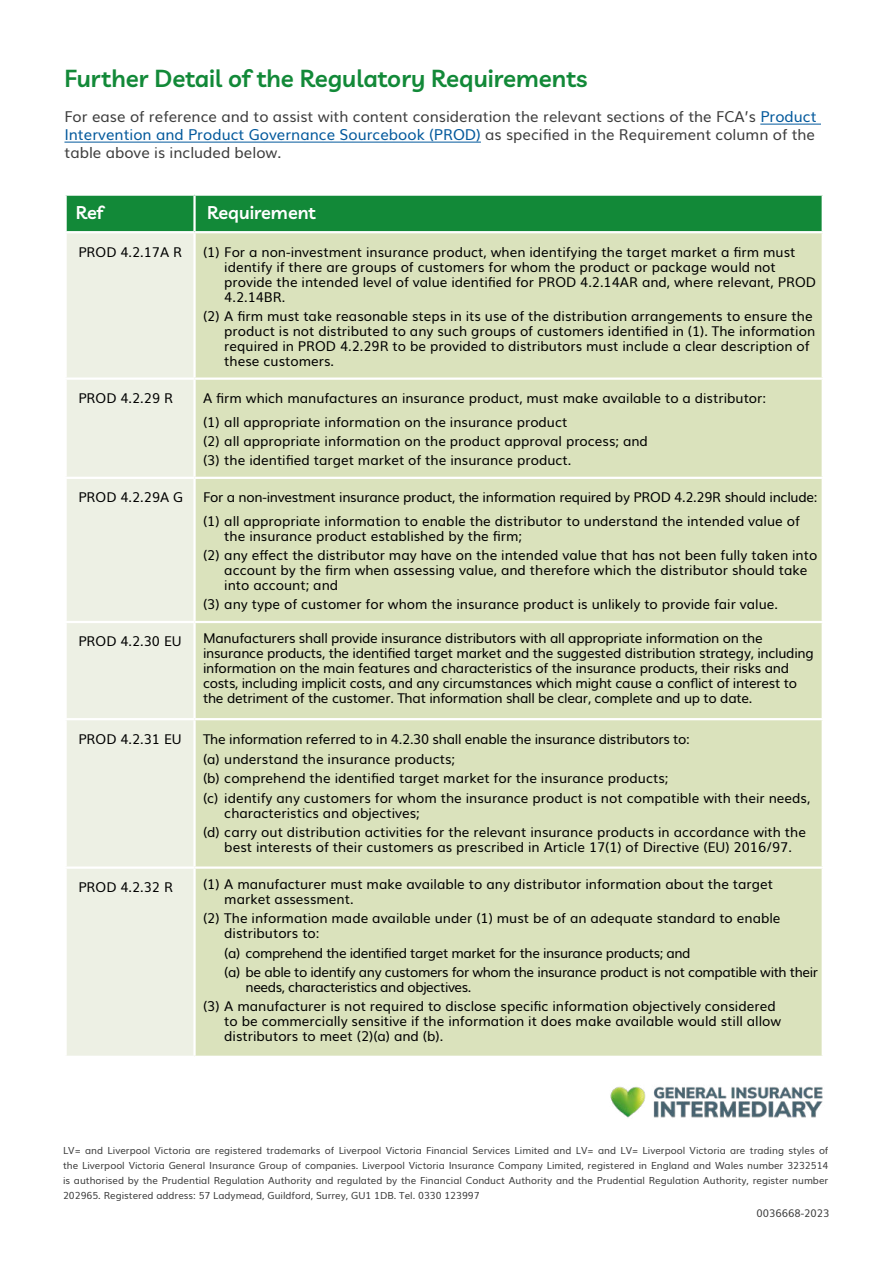
<style>
.page{position:relative;width:893px;height:1263px;background:#fff}
.page>*{position:absolute;margin:0;border:0;box-sizing:border-box;transform-origin:0 0}
.t1{font:600 24px "Livvic";color:#128938}
.t2{font:600 18px "Livvic";color:#fff}
.t3{font:15px/18px "Muli";color:#3d3d3d;text-align:justify}
.t4{font:13.5px/15px "Muli";color:#000}
.t5{font:13.5px/15px "Muli";letter-spacing:-.02em;color:#000}
.t6{font:13.5px/15px "Muli";letter-spacing:-.03em;color:#000}
.t7{font:10.5px "Muli";color:#3d3d3d}
.t8{font:9.75px/15px "Muli";color:#3d3d3d;text-align:justify}
.s1{color:#03599c}
</style>
<div class="page">
<img style="left:610px;top:1086px;width:213px;height:32px">
<hr style="left:760px;top:124px;width:61px;height:1px;background:#03599c">
<hr style="left:64px;top:142px;width:417px;height:1px;background:#03599c">
<div style="left:67px;top:196px;width:755px;height:35px;background:#128938"></div>
<div style="left:67px;top:233px;width:126px;height:823px;background:#edf0e4"></div>
<div style="left:196px;top:233px;width:626px;height:823px;background:#dae2bc"></div>
<hr style="left:64px;top:377px;width:131px;height:3px;background:#fff">
<hr style="left:64px;top:477px;width:131px;height:2px;background:#fff">
<hr style="left:64px;top:621px;width:131px;height:2px;background:#fff">
<hr style="left:64px;top:718px;width:131px;height:2px;background:#fff">
<hr style="left:64px;top:866px;width:131px;height:3px;background:#fff">
<hr style="left:195px;top:377px;width:629px;height:3px;background:#fff">
<hr style="left:195px;top:477px;width:629px;height:2px;background:#fff">
<hr style="left:195px;top:621px;width:629px;height:2px;background:#fff">
<hr style="left:195px;top:718px;width:629px;height:2px;background:#fff">
<hr style="left:195px;top:866px;width:629px;height:3px;background:#fff">
<hr style="left:193px;top:196px;width:3px;height:35px;background:#fff">
<p class="t1" style="left:64px;top:60px;width:524px">Further Detail of the Regulatory Requirements</p>
<p class="t3" style="left:64px;top:106px;width:754px">For ease of reference and to assist with content consideration the relevant sections of the FCA’s <span class="s1">Product Intervention and Product Governance Sourcebook (PROD)</span> as specified in the Requirement column of the table above is included below.</p>
<p class="t2" style="left:76px;top:199px;width:29px">Ref</p>
<p class="t2" style="left:207px;top:199px;width:110px">Requirement</p>
<p class="t4" style="left:78px;top:243px;width:105px">PROD 4.2.17A R</p>
<p class="t4" style="left:224px;top:243px;width:593px;text-indent:-21px">(1) For a non-investment insurance product, when identifying the target market a firm must identify if there are groups of customers for whom the product or package would not provide the intended level of value identified for PROD 4.2.14AR and, where relevant, PROD 4.2.14BR.</p>
<p class="t4" style="left:224px;top:307px;width:592px;text-indent:-21px">(2) A firm must take reasonable steps in its use of the distribution arrangements to ensure the product is not distributed to any such groups of customers identified in (1). The information required in PROD 4.2.29R to be provided to distributors must include a clear description of these customers.</p>
<p class="t4" style="left:78px;top:390px;width:96px">PROD 4.2.29 R</p>
<p class="t4" style="left:203px;top:390px;width:565px">A firm which manufactures an insurance product, must make available to a distributor:</p>
<p class="t4" style="left:203px;top:413px;width:366px">(1) all appropriate information on the insurance product</p>
<p class="t4" style="left:203px;top:432px;width:446px">(2) all appropriate information on the product approval process; and</p>
<p class="t4" style="left:203px;top:452px;width:370px">(3) the identified target market of the insurance product.</p>
<p class="t4" style="left:78px;top:489px;width:106px">PROD 4.2.29A G</p>
<p class="t5" style="left:203px;top:489px;width:616px">For a non-investment insurance product, the information required by PROD 4.2.29R should include:</p>
<p class="t4" style="left:224px;top:512px;width:577px;text-indent:-21px">(1) all appropriate information to enable the distributor to understand the intended value of the insurance product established by the firm;</p>
<p class="t4" style="left:224px;top:546px;width:595px;text-indent:-21px">(2) any effect the distributor may have on the intended value that has not been fully taken into account by the firm when assessing value, and therefore which the distributor should take into account; and</p>
<p class="t4" style="left:203px;top:596px;width:577px">(3) any type of customer for whom the insurance product is unlikely to provide fair value.</p>
<p class="t4" style="left:78px;top:633px;width:105px">PROD 4.2.30 EU</p>
<p class="t5" style="left:203px;top:630px;width:612px">Manufacturers shall provide insurance distributors with all appropriate information on the insurance products, the identified target market and the suggested distribution strategy, including information on the main features and characteristics of the insurance products, their risks and costs, including implicit costs, and any circumstances which might cause a conflict of interest to the detriment of the customer. That information shall be clear, complete and up to date.</p>
<p class="t4" style="left:78px;top:730px;width:105px">PROD 4.2.31 EU</p>
<p class="t5" style="left:203px;top:730px;width:488px">The information referred to in 4.2.30 shall enable the insurance distributors to:</p>
<p class="t4" style="left:203px;top:751px;width:254px">(a) understand the insurance products;</p>
<p class="t4" style="left:203px;top:770px;width:467px">(b) comprehend the identified target market for the insurance products;</p>
<p class="t4" style="left:224px;top:789px;width:587px;text-indent:-21px">(c) identify any customers for whom the insurance product is not compatible with their needs, characteristics and objectives;</p>
<p class="t4" style="left:203px;top:823px;width:604px;text-align:center">(d) carry out distribution activities for the relevant insurance products in accordance with the best interests of their customers as prescribed in Article 17(1) of Directive (EU) 2016/97.</p>
<p class="t4" style="left:78px;top:878px;width:96px">PROD 4.2.32 R</p>
<p class="t4" style="left:224px;top:875px;width:550px;text-indent:-21px">(1) A manufacturer must make available to any distributor information about the target market assessment.</p>
<p class="t4" style="left:224px;top:910px;width:558px;text-indent:-21px">(2) The information made available under (1) must be of an adequate standard to enable distributors to:</p>
<p class="t6" style="left:224px;top:944px;width:468px">(a) comprehend the identified target market for the insurance products; and</p>
<p class="t6" style="left:246px;top:963px;width:574px;text-indent:-21px">(a) be able to identify any customers for whom the insurance product is not compatible with their needs, characteristics and objectives.</p>
<p class="t4" style="left:224px;top:997px;width:558px;text-indent:-21px">(3) A manufacturer is not required to disclose specific information objectively considered to be commercially sensitive if the information it does make available would still allow distributors to meet (2)(a) and (b).</p>
<p class="t8" style="left:63px;top:1142px;width:767px">LV= and Liverpool Victoria are registered trademarks of Liverpool Victoria Financial Services Limited and LV= and LV= Liverpool Victoria are trading styles of the Liverpool Victoria General Insurance Group of companies. Liverpool Victoria Insurance Company Limited, registered in England and Wales number 3232514 is authorised by the Prudential Regulation Authority and regulated by the Financial Conduct Authority and the Prudential Regulation Authority, register number 202965. Registered address: 57 Ladymead, Guildford, Surrey, GU1 1DB. Tel. 0330 123997</p>
<p class="t7" style="left:757px;top:1204px;width:74px">0036668-2023</p>
</div>
